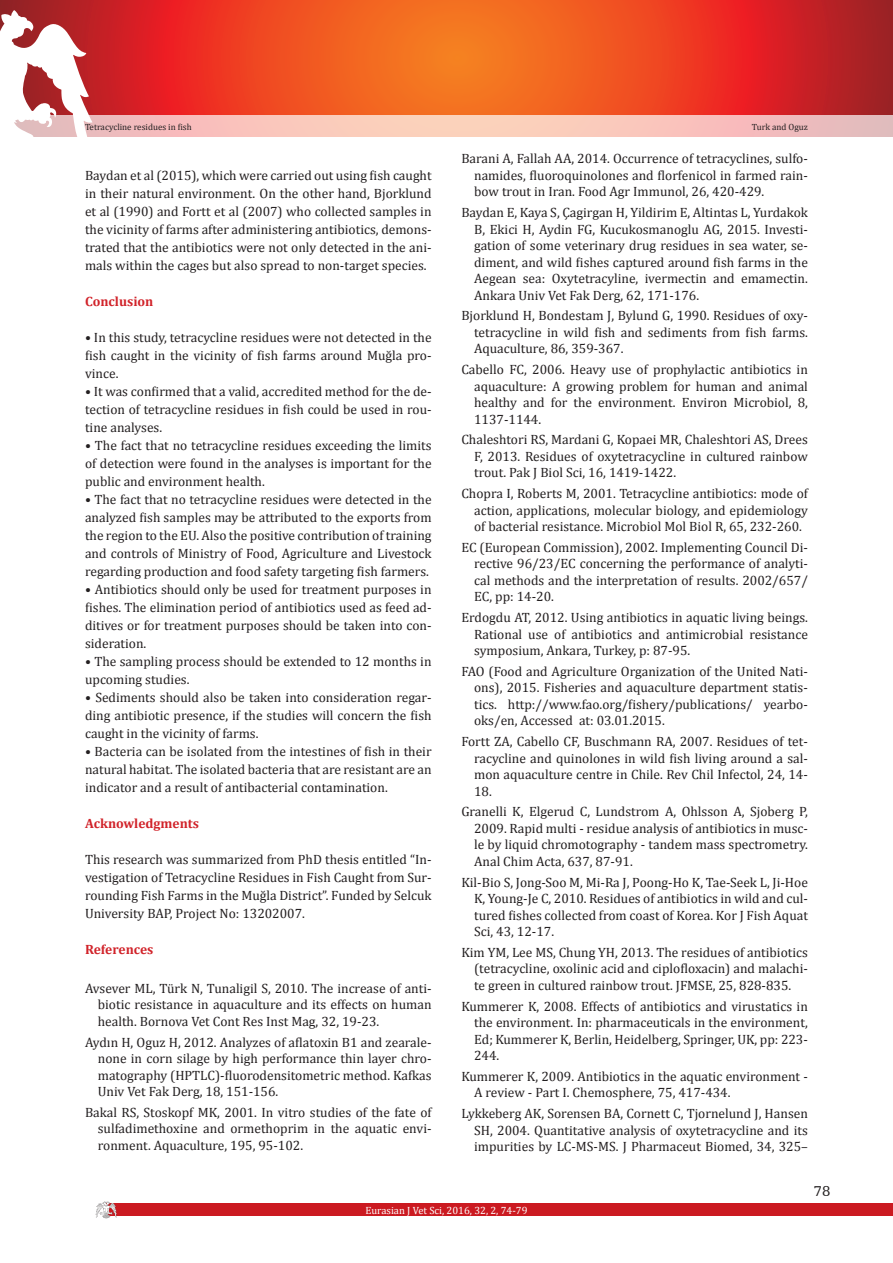
<style>
.page{position:relative;width:893px;height:1263px;background:#fff}
.page>*{position:absolute;margin:0;border:0;box-sizing:border-box;transform-origin:0 0}
.t1{font:15px "Humanist Slabserif 712 BT";color:#231f20}
.Kaynaklar{font:13.5px/16.5px "Cambria";color:#231f20;text-align:justify}
.t2{font:700 13.5px "Cambria";color:#d1232a}
.t3{font:10.5px "Cambria";color:#fff}
.t4{font:9px "Cambria";color:#231f20}
</style>
<div class="page">
<svg style="left:0;top:0;width:893px;height:115px;background:#e44422"></svg>
<div style="left:106px;top:1203px;width:787px;height:13px;background:#cb1a21"></div>
<svg style="left:0;top:10px;width:92px;height:127px"></svg>
<svg style="left:96px;top:1201px;width:21px;height:17px"></svg>
<svg style="left:0;top:115px;width:893px;height:21px;background:#f5c7bf"></svg>
<p class="t4" style="left:85px;top:121px;width:108px">Tetracycline residues in fish</p>
<p class="t4" style="left:752px;top:121px;width:58px">Turk and Oguz</p>
<p class="Kaynaklar" style="left:85px;top:166px;width:348px;line-height:18px">Baydan et al (2015), which were carried out using fish caught in their natural environment. On the other hand, Bjorklund et al (1990) and Fortt et al (2007) who collected samples in the vicinity of farms after administering antibiotics, demons&shy;trated that the antibiotics were not only detected in the ani&shy;mals within the cages but also spread to non-target species.</p>
<p class="t2" style="left:85px;top:292px;width:70px">Conclusion</p>
<p class="Kaynaklar" style="left:85px;top:328px;width:348px;line-height:18px">• In this study, tetracycline residues were not detected in the fish caught in the vicinity of fish farms around Muğla pro&shy;vince.</p>
<p class="Kaynaklar" style="left:85px;top:382px;width:348px;line-height:18px">• It was confirmed that a valid, accredited method for the de&shy;tection of tetracycline residues in fish could be used in rou&shy;tine analyses.</p>
<p class="Kaynaklar" style="left:85px;top:436px;width:348px;line-height:18px">• The fact that no tetracycline residues exceeding the limits of detection were found in the analyses is important for the public and environment health.</p>
<p class="Kaynaklar" style="left:85px;top:490px;width:348px;line-height:18px">• The fact that no tetracycline residues were detected in the analyzed fish samples may be attributed to the exports from the region to the EU. Also the positive contribution of training and controls of Ministry of Food, Agriculture and Livestock regarding production and food safety targeting fish farmers.</p>
<p class="Kaynaklar" style="left:85px;top:580px;width:348px;line-height:18px">• Antibiotics should only be used for treatment purposes in fishes. The elimination period of antibiotics used as feed ad&shy;ditives or for treatment purposes should be taken into con&shy;sideration.</p>
<p class="Kaynaklar" style="left:85px;top:652px;width:348px;line-height:18px">• The sampling process should be extended to 12 months in upcoming studies.</p>
<p class="Kaynaklar" style="left:85px;top:688px;width:348px;line-height:18px">• Sediments should also be taken into consideration regar&shy;ding antibiotic presence, if the studies will concern the fish caught in the vicinity of farms.</p>
<p class="Kaynaklar" style="left:85px;top:742px;width:348px;line-height:18px">• Bacteria can be isolated from the intestines of fish in their natural habitat. The isolated bacteria that are resistant are an indicator and a result of antibacterial contamination.</p>
<p class="t2" style="left:85px;top:814px;width:116px">Acknowledgments</p>
<p class="Kaynaklar" style="left:85px;top:850px;width:348px;line-height:18px">This research was summarized from PhD thesis entitled “In&shy;vestigation of Tetracycline Residues in Fish Caught from Sur&shy;rounding Fish Farms in the Muğla District”. Funded by Selcuk University BAP, Project No: 13202007.</p>
<p class="t2" style="left:85px;top:940px;width:70px">References</p>
<p class="Kaynaklar" style="left:98px;top:980px;width:335px;text-indent:-13px">Avsever ML, Türk N, Tunaligil S, 2010. The increase of anti&shy;biotic resistance in aquaculture and its effects on human health. Bornova Vet Cont Res Inst Mag, 32, 19-23.</p>
<p class="Kaynaklar" style="left:98px;top:1033px;width:335px;text-indent:-13px">Aydın H, Oguz H, 2012. Analyzes of aflatoxin B1 and zearale&shy;none in corn silage by high performance thin layer chro&shy;matography (HPTLC)-fluorodensitometric method. Kafkas Univ Vet Fak Derg, 18, 151-156.</p>
<p class="Kaynaklar" style="left:98px;top:1104px;width:335px;text-indent:-13px">Bakal RS, Stoskopf MK, 2001. In vitro studies of the fate of sulfadimethoxine and ormethoprim in the aquatic envi&shy;ronment. Aquaculture, 195, 95-102.</p>
<p class="Kaynaklar" style="left:474px;top:151px;width:335px;text-indent:-13px">Barani A, Fallah AA, 2014. Occurrence of tetracyclines, sulfo&shy;namides, fluoroquinolones and florfenicol in farmed rain&shy;bow trout in Iran. Food Agr Immunol, 26, 420-429.</p>
<p class="Kaynaklar" style="left:474px;top:204px;width:335px;text-indent:-13px">Baydan E, Kaya S, Çagirgan H, Yildirim E, Altintas L, Yurdakok B, Ekici H, Aydin FG, Kucukosmanoglu AG, 2015. Investi&shy;gation of some veterinary drug residues in sea water, se&shy;diment, and wild fishes captured around fish farms in the Aegean sea: Oxytetracyline, ivermectin and emamectin.<br>Ankara Univ Vet Fak Derg, 62, 171-176.</p>
<p class="Kaynaklar" style="left:474px;top:308px;width:335px;text-indent:-13px">Bjorklund H, Bondestam J, Bylund G, 1990. Residues of oxy&shy;tetracycline in wild fish and sediments from fish farms.<br>Aquaculture, 86, 359-367.</p>
<p class="Kaynaklar" style="left:474px;top:361px;width:335px;text-indent:-13px">Cabello FC, 2006. Heavy use of prophylactic antibiotics in aquaculture: A growing problem for human and animal healthy and for the environment. Environ Microbiol, 8, 1137-1144.</p>
<p class="Kaynaklar" style="left:474px;top:431px;width:335px;text-indent:-13px">Chaleshtori RS, Mardani G, Kopaei MR, Chaleshtori AS, Drees F, 2013. Residues of oxytetracycline in cultured rainbow trout. Pak J Biol Sci, 16, 1419-1422.</p>
<p class="Kaynaklar" style="left:474px;top:485px;width:335px;text-indent:-13px">Chopra I, Roberts M, 2001. Tetracycline antibiotics: mode of action, applications, molecular biology, and epidemiology of bacterial resistance. Microbiol Mol Biol R, 65, 232-260.</p>
<p class="Kaynaklar" style="left:474px;top:539px;width:335px;text-indent:-13px">EC (European Commission), 2002. Implementing Council Di&shy;rective 96/23/EC concerning the performance of analyti&shy;cal methods and the interpretation of results. 2002/657/ EC, pp: 14-20.</p>
<p class="Kaynaklar" style="left:474px;top:609px;width:335px;text-indent:-13px">Erdogdu AT, 2012. Using antibiotics in aquatic living beings.<br>Rational use of antibiotics and antimicrobial resistance symposium, Ankara, Turkey, p: 87-95.</p>
<p class="Kaynaklar" style="left:474px;top:663px;width:335px;text-indent:-13px">FAO (Food and Agriculture Organization of the United Nati&shy;ons), 2015. Fisheries and aquaculture department statis&shy;tics. http://www.fao.org/fishery/publications/ yearbo&shy;oks/en, Accessed at: 03.01.2015.</p>
<p class="Kaynaklar" style="left:474px;top:733px;width:335px;text-indent:-13px">Fortt ZA, Cabello CF, Buschmann RA, 2007. Residues of tet&shy;racycline and quinolones in wild fish living around a sal&shy;mon aquaculture centre in Chile. Rev Chil Infectol, 24, 14- 18.</p>
<p class="Kaynaklar" style="left:474px;top:803px;width:335px;text-indent:-13px">Granelli K, Elgerud C, Lundstrom A, Ohlsson A, Sjoberg P, 2009. Rapid multi - residue analysis of antibiotics in musc&shy;le by liquid chromotography - tandem mass spectrometry.<br>Anal Chim Acta, 637, 87-91.</p>
<p class="Kaynaklar" style="left:474px;top:874px;width:335px;text-indent:-13px">Kil-Bio S, Jong-Soo M, Mi-Ra J, Poong-Ho K, Tae-Seek L, Ji-Hoe K, Young-Je C, 2010. Residues of antibiotics in wild and cul&shy;tured fishes collected from coast of Korea. Kor J Fish Aquat Sci, 43, 12-17.</p>
<p class="Kaynaklar" style="left:474px;top:944px;width:335px;text-indent:-13px">Kim YM, Lee MS, Chung YH, 2013. The residues of antibiotics (tetracycline, oxolinic acid and ciplofloxacin) and malachi&shy;te green in cultured rainbow trout. JFMSE, 25, 828-835.</p>
<p class="Kaynaklar" style="left:474px;top:998px;width:335px;text-indent:-13px">Kummerer K, 2008. Effects of antibiotics and virustatics in the environment. In: pharmaceuticals in the environment, Ed; Kummerer K, Berlin, Heidelberg, Springer, UK, pp: 223- 244.</p>
<p class="Kaynaklar" style="left:474px;top:1068px;width:335px;text-indent:-13px">Kummerer K, 2009. Antibiotics in the aquatic environment -<br>A review - Part I. Chemosphere, 75, 417-434.</p>
<p class="Kaynaklar" style="left:474px;top:1105px;width:335px;text-indent:-13px">Lykkeberg AK, Sorensen BA, Cornett C, Tjornelund J, Hansen SH, 2004. Quantitative analysis of oxytetracycline and its impurities by LC-MS-MS. J Pharmaceut Biomed, 34, 325–</p>
<p class="t3" style="left:365px;top:1204px;width:163px">Eurasian J Vet Sci, 2016, 32, 2, 74-79</p>
<p class="t1" style="left:814px;top:1181px;width:18px">78</p>
</div>
